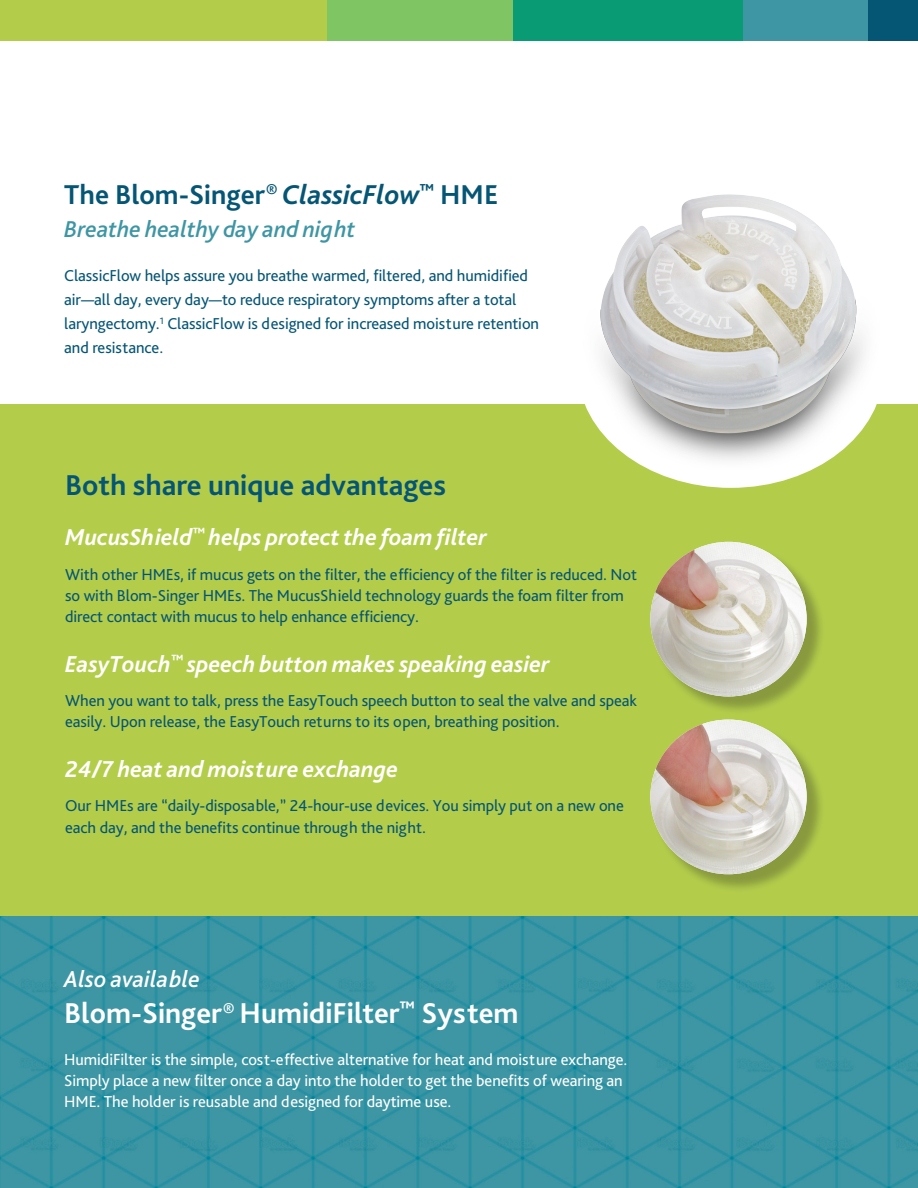
<style>
.page{position:relative;width:918px;height:1188px;background:#fff}
.page>*{position:absolute;margin:0;border:0;box-sizing:border-box;transform-origin:0 0}
.t1{font:700 30px "Bliss Pro";color:#fff}
.t2{font:700 30px "Bliss Pro";color:#055575}
.t3{font:700 28.5px "Bliss Pro";color:#055575}
.t4{font:italic 700 24px "Bliss Pro";color:#fff}
.t5{font:italic 500 24px "Bliss Pro";color:#3e96a4}
.t6{font:italic 500 24px "Bliss Pro";color:#fff}
.t7{font:16.5px/24px "Bliss Pro";letter-spacing:-.005em;color:#055575}
.t8{font:16.5px/21px "Bliss Pro";letter-spacing:-.005em;color:#fff}
.s1{font-style:italic}
</style>
<div class="page">
<div style="left:0;top:404px;width:918px;height:512px;background:#b3cd4b"></div>
<img style="left:585px;top:194px;width:292px;height:294px">
<div style="left:742px;top:0;width:126px;height:40px;background:#3e96a4"></div>
<div style="left:513px;top:0;width:229px;height:40px;background:#099c74"></div>
<div style="left:327px;top:0;width:186px;height:40px;background:#7fc563"></div>
<div style="left:0;top:0;width:327px;height:40px;background:#b3cd4b"></div>
<div style="left:868px;top:0;width:50px;height:40px;background:#055575"></div>
<div style="left:653px;top:722px;width:172px;height:171px;background:#231f20;opacity:.3"></div>
<img style="left:650px;top:720px;width:157px;height:154px">
<div style="left:653px;top:544px;width:172px;height:171px;background:#231f20;opacity:.3"></div>
<img style="left:650px;top:542px;width:157px;height:155px">
<img style="left:0;top:916px;width:918px;height:272px">
<p class="t3" style="left:64px;top:177px;width:436px">The Blom-Singer<sup>®</sup> <span class="s1">ClassicFlow</span><sup>™</sup> HME</p>
<p class="t5" style="left:64px;top:214px;width:293px">Breathe healthy day and night</p>
<p class="t7" style="left:64px;top:263px;width:476px">ClassicFlow helps assure you breathe warmed, filtered, and humidified air—all day, every day—to reduce respiratory symptoms after a total laryngectomy.<sup>1</sup> ClassicFlow is designed for increased moisture retention and resistance.</p>
<p class="t2" style="left:65px;top:466px;width:382px">Both share unique advantages</p>
<p class="t4" style="left:65px;top:522px;width:424px">MucusShield<sup>™</sup> helps protect the foam filter</p>
<p class="t7" style="left:65px;top:563px;width:573px;line-height:21px">With other HMEs, if mucus gets on the filter, the efficiency of the filter is reduced. Not so with Blom-Singer HMEs. The MucusShield technology guards the foam filter from direct contact with mucus to help enhance efficiency.</p>
<p class="t4" style="left:65px;top:649px;width:486px">EasyTouch<sup>™</sup> speech button makes speaking easier</p>
<p class="t7" style="left:65px;top:690px;width:573px;line-height:21px">When you want to talk, press the EasyTouch speech button to seal the valve and speak easily. Upon release, the EasyTouch returns to its open, breathing position.</p>
<p class="t4" style="left:65px;top:754px;width:334px">24/7 heat and moisture exchange</p>
<p class="t7" style="left:65px;top:795px;width:560px;line-height:21.6px">Our HMEs are “daily-disposable,” 24-hour-use devices. You simply put on a new one each day, and the benefits continue through the night.</p>
<p class="t6" style="left:64px;top:964px;width:137px">Also available</p>
<p class="t1" style="left:64px;top:994px;width:456px">Blom-Singer<sup>®</sup> HumidiFilter<sup>™</sup> System</p>
<p class="t8" style="left:64px;top:1049px;width:565px">HumidiFilter is the simple, cost-effective alternative for heat and moisture exchange.<br>Simply place a new filter once a day into the holder to get the benefits of wearing an<br>HME. The holder is reusable and designed for daytime use.</p>
</div>
